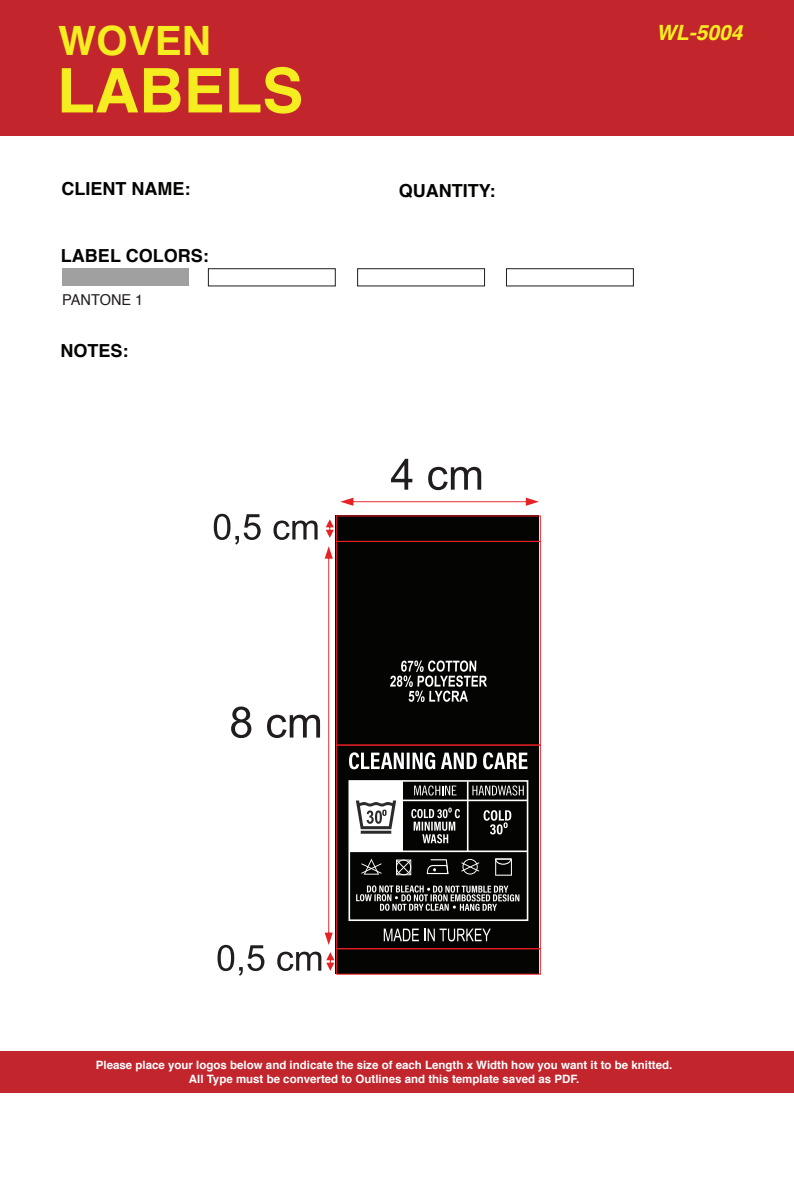
<style>
.page{position:relative;width:794px;height:1199px;background:#fff}
.page>*{position:absolute;margin:0;border:0;box-sizing:border-box;transform-origin:0 0}
.t1{font:700 61.5px "Helvetica";color:#f6ed21}
.t2{font:700 40.35px "Helvetica";color:#f6ed21}
.t3{font:italic 700 21px "Helvetica";color:#f6ed21}
.t4{font:700 18px "Helvetica";color:#040503}
.t5{font:15px "Helvetica";color:#211d1e}
.t6{font:700 11.55px/13.8px "Helvetica";color:#fff;text-align:center}
</style>
<div class="page">
<div style="left:335px;top:515px;width:203px;height:458px;background:#040503"></div>
<div style="left:0;top:0;width:794px;height:135px;background:#c3252d"></div>
<div style="left:62px;top:269px;width:127px;height:17px;background:#a1a0a0"></div>
<div style="left:208px;top:268px;width:127px;height:18px;border:1px solid #1f1d1e"></div>
<div style="left:357px;top:268px;width:128px;height:18px;border:1px solid #1f1d1e"></div>
<div style="left:506px;top:268px;width:127px;height:18px;border:1px solid #1f1d1e"></div>
<div style="left:0;top:1051px;width:794px;height:41px;background:#c3252d"></div>
<svg style="left:340px;top:497px;width:199px;height:9px"></svg>
<div style="left:336px;top:541px;width:205px;height:204px;border:1px solid #ec1f26"></div>
<div style="left:336px;top:744px;width:205px;height:205px;border:1px solid #ec1f26"></div>
<div style="left:336px;top:515px;width:205px;height:27px;border:1px solid #ec1f26"></div>
<svg style="left:384px;top:928px;width:106px;height:13px"></svg>
<svg style="left:349px;top:752px;width:178px;height:17px"></svg>
<svg style="left:411px;top:807px;width:49px;height:36px"></svg>
<svg style="left:483px;top:810px;width:28px;height:24px"></svg>
<svg style="left:414px;top:785px;width:42px;height:10px"></svg>
<svg style="left:472px;top:785px;width:51px;height:10px"></svg>
<hr style="left:349px;top:850px;width:178px;height:2px;background:#fff">
<div style="left:348px;top:780px;width:180px;height:141px;border:2px solid #fff"></div>
<hr style="left:349px;top:799px;width:179px;height:2px;background:#fff">
<div style="left:349px;top:781px;width:54px;height:70px;background:#fff"></div>
<hr style="left:467px;top:781px;width:1px;height:70px;background:#fff">
<svg style="left:361px;top:858px;width:20px;height:16px"></svg>
<svg style="left:427px;top:859px;width:21px;height:15px"></svg>
<svg style="left:396px;top:859px;width:15px;height:16px"></svg>
<svg style="left:461px;top:859px;width:18px;height:15px"></svg>
<svg style="left:495px;top:858px;width:17px;height:17px"></svg>
<svg style="left:356px;top:885px;width:163px;height:26px"></svg>
<svg style="left:356px;top:800px;width:40px;height:33px"></svg>
<svg style="left:214px;top:514px;width:120px;height:461px"></svg>
<svg style="left:391px;top:459px;width:90px;height:31px"></svg>
<svg style="left:390px;top:660px;width:97px;height:42px"></svg>
<h2 class="t2" style="left:58px;top:8px;width:154px">WOVEN</h2>
<h3 class="t3" style="left:656px;top:15px;width:88px">WL-5004</h3>
<h1 class="t1" style="left:57px;top:41px;width:247px">LABELS</h1>
<h3 class="t4" style="left:61px;top:174px;width:130px">CLIENT NAME:</h3>
<h3 class="t4" style="left:399px;top:176px;width:98px">QUANTITY:</h3>
<h3 class="t4" style="left:61px;top:241px;width:149px">LABEL COLORS:</h3>
<p class="t5" style="left:62px;top:288px;width:83px">PANTONE 1</p>
<h3 class="t4" style="left:61px;top:336px;width:70px">NOTES:</h3>
<p class="t6" style="left:96px;top:1058px;width:578px">Please place your logos below and indicate the size of each Length x Width how you want it to be knitted.<br>All Type must be converted to Outlines and this template saved as PDF.</p>
</div>
